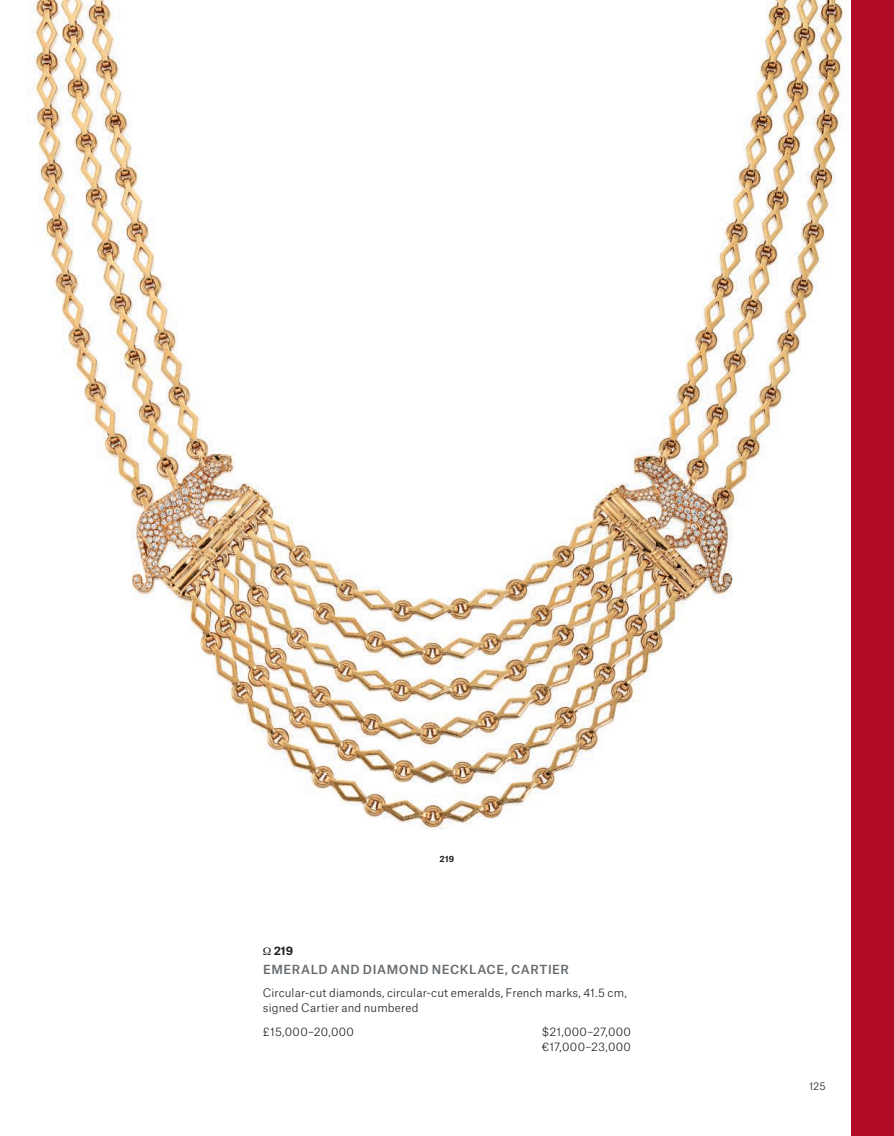
<style>
.page{position:relative;width:894px;height:1136px;background:#fff}
.page>*{position:absolute;margin:0;border:0;box-sizing:border-box;transform-origin:0 0}
.t1{font:500 12px "Atlas Grotesk";letter-spacing:.05em;color:#676c70}
.t2{font:300 11.25px/15px "Atlas Grotesk";letter-spacing:.01em;color:#231f20}
.t3{font:300 11.25px/15px "Atlas Grotesk";letter-spacing:.03em;color:#231f20}
.t4{font:700 11.25px "Atlas Grotesk";color:#231f20}
.t5{font:300 10.2px "Atlas Grotesk";color:#231f20}
.t6{font:700 8.25px "Atlas Grotesk";color:#231f20}
</style>
<div class="page">
<img style="left:28px;top:0;width:819px;height:829px">
<div style="left:851px;top:0;width:42px;height:1135px;background:#b10b27"></div>
<p class="t6" style="left:439px;top:854px;width:16px">219</p>
<p class="t4" style="left:274px;top:944px;width:21px">219</p>
<p class="t1" style="left:263px;top:964px;width:307px">EMERALD AND DIAMOND NECKLACE, CARTIER</p>
<p class="t2" style="left:263px;top:986px;width:365px">Circular-cut diamonds, circular-cut emeralds, French marks, 41.5 cm, signed Cartier and numbered</p>
<p class="t3" style="left:263px;top:1024px;width:93px">£15,000–20,000</p>
<p class="t3" style="left:541px;top:1024px;width:91px">$21,000–27,000 €17,000–23,000</p>
<p class="t5" style="left:809px;top:1081px;width:18px">125</p>
</div>
